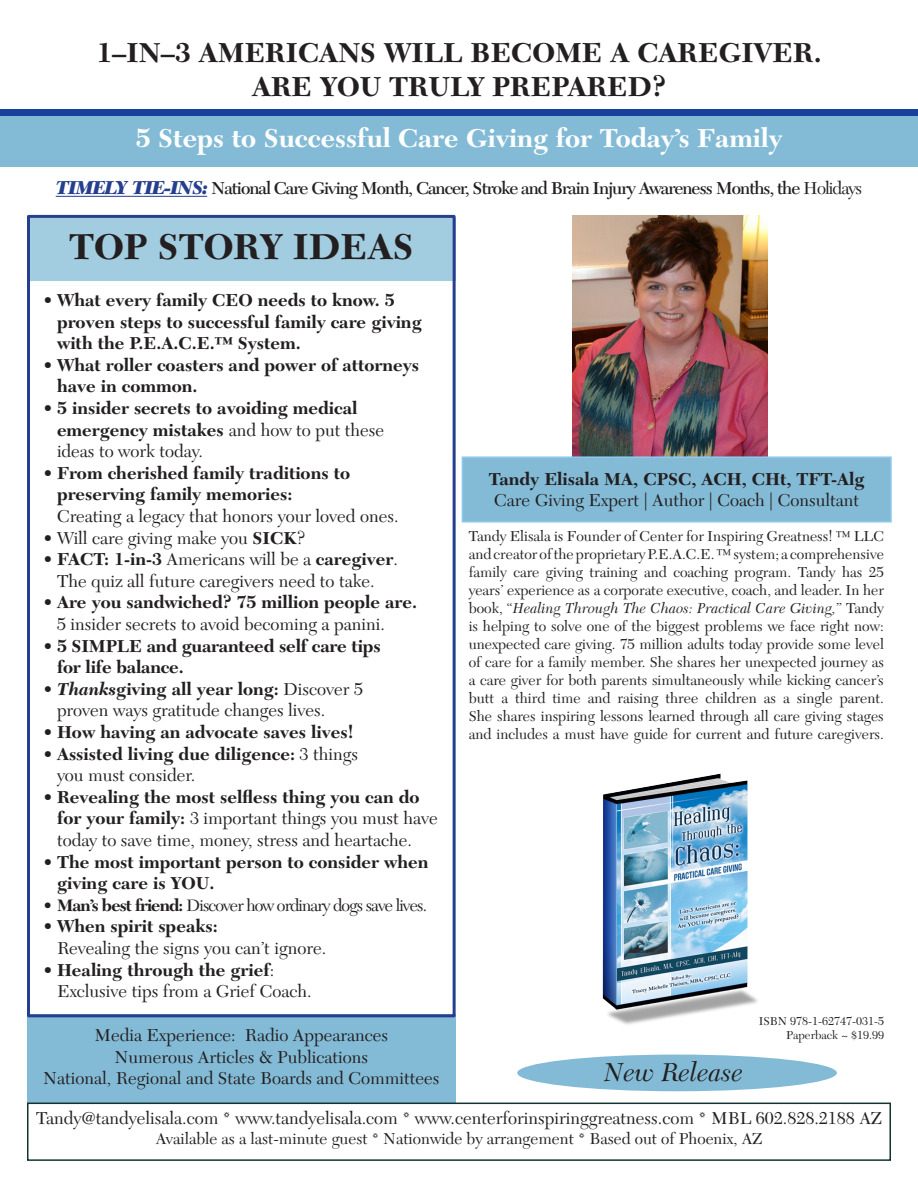
<style>
.page{position:relative;width:918px;height:1188px;background:#fff}
.page>*{position:absolute;margin:0;border:0;box-sizing:border-box;transform-origin:0 0}
.t1{font:700 37.5px "New Caledonia LT Std";color:#231f20}
.t2{font:700 28.5px/34.2px "New Caledonia LT Std";color:#231f20;text-align:center}
.t3{font:700 27px "New Caledonia LT Std";color:#fff}
.t4{font:italic 27px "New Caledonia LT Std";color:#231f20}
.t5{font:18px/21.6px "New Caledonia LT Std";color:#231f20}
.t6{font:700 18px/21.6px "New Caledonia LT Std";color:#231f20}
.t7{font:600 18px "New Caledonia LT Std";letter-spacing:-.05em;color:#231f20}
.t8{font:17.25px "New Caledonia LT Std";letter-spacing:-.05em;color:#231f20}
.t9{font:16.5px "New Caledonia LT Std";color:#231f20}
.t10{font:15px/18px "New Caledonia LT Std";color:#231f20;text-align:justify}
.t11{font:12px/14.4px "New Caledonia LT Std";color:#231f20;text-align:right}
.s1{font-weight:900;font-style:italic;font-size:19.5px;color:#253f8e}
.s2{font-weight:400}
.s3{font-weight:700}
.s4{font-weight:700;font-style:italic}
.s5{font-style:italic}
</style>
<div class="page">
<div style="left:27px;top:1014px;width:429px;height:89px;background:#83bbd6"></div>
<div style="left:0;top:114px;width:918px;height:52px;background:#83bbd6"></div>
<hr style="left:56px;top:196px;width:151px;height:1px;background:#253f8e">
<img style="left:602px;top:773px;width:156px;height:252px">
<img style="left:572px;top:216px;width:195px;height:240px">
<div style="left:462px;top:457px;width:429px;height:65px;background:#83bbd6"></div>
<div style="left:462px;top:456px;width:430px;height:67px;border:2px solid #8ccaef"></div>
<div style="left:27px;top:218px;width:429px;height:62px;background:#a2cce0"></div>
<div style="left:27px;top:215px;width:429px;height:802px;border:3px solid #253f8e"></div>
<div style="left:27px;top:1103px;width:864px;height:58px;border:2px solid #123331"></div>
<div style="left:0;top:109px;width:918px;height:7px;background:#19419b"></div>
<div style="left:517px;top:1055px;width:320px;height:36px;background:#83bbd6;border-radius:50%"></div>
<h2 class="t2" style="left:96px;top:36px;width:727px">1–IN–3 AMERICANS WILL BECOME A CAREGIVER.<br>ARE YOU TRULY PREPARED?</h2>
<h3 class="t3" style="left:136px;top:122px;width:648px">5 Steps to Successful Care Giving for Today’s Family</h3>
<p class="t7" style="left:56px;top:178px;width:808px"><span class="s1">TIMELY TIE-INS:</span> National Care Giving Month, Cancer, Stroke and Brain Injury Awareness Months, the <span class="s2">Holidays</span></p>
<h1 class="t1" style="left:69px;top:225px;width:346px">TOP STORY IDEAS</h1>
<p class="t6" style="left:57px;top:290px;width:366px;text-indent:-14px">• What every family CEO needs to know. 5 proven steps to successful family care giving with the P.E.A.C.E.™ System.</p>
<p class="t6" style="left:57px;top:354px;width:364px;text-indent:-14px">• What roller coasters and power of attorneys have in common.</p>
<p class="t6" style="left:57px;top:398px;width:329px;text-indent:-14px">• 5 insider secrets to avoiding medical emergency mistakes <span class="s2">and how to put these ideas to work today.</span></p>
<p class="t6" style="left:57px;top:462px;width:295px;text-indent:-14px">• From cherished family traditions to preserving family memories:</p>
<p class="t5" style="left:57px;top:506px;width:343px">Creating a legacy that honors your loved ones.</p>
<p class="t5" style="left:44px;top:527px;width:263px">• Will care giving make you <span class="s3">SICK</span>?</p>
<p class="t5" style="left:44px;top:549px;width:356px;text-align:center"><span class="s3">• FACT: 1-in-3</span> Americans will be a <span class="s3">caregiver</span>.<br>The quiz all future caregivers need to take.</p>
<p class="t6" style="left:44px;top:592px;width:375px">• Are you sandwiched? 75 million people are.</p>
<p class="t5" style="left:57px;top:614px;width:329px">5 insider secrets to avoid becoming a panini.</p>
<p class="t6" style="left:57px;top:635px;width:325px;text-indent:-14px">• 5 SIMPLE and guaranteed self care tips for life balance.</p>
<p class="t5" style="left:57px;top:679px;width:307px;text-indent:-14px"><span class="s4">• Thanks</span><span class="s3">giving all year long:</span> Discover 5 proven ways gratitude changes lives.</p>
<p class="t6" style="left:44px;top:722px;width:311px">• How having an advocate saves lives!</p>
<p class="t6" style="left:57px;top:743px;width:302px;text-indent:-14px">• Assisted living due diligence: <span class="s2">3 things you must consider.</span></p>
<p class="t5" style="left:57px;top:787px;width:382px;text-indent:-14px"><span class="s3">• Revealing the most selfless thing you can do for your family:</span> 3 important things you must have today to save time, money, stress and heartache.</p>
<p class="t6" style="left:57px;top:851px;width:373px;text-indent:-14px">• The most important person to consider when giving care is YOU.</p>
<p class="t8" style="left:44px;top:895px;width:385px"><span class="s3">• Man’s best friend:</span> Discover how ordinary dogs save lives.</p>
<p class="t6" style="left:44px;top:916px;width:176px">• When spirit speaks:</p>
<p class="t5" style="left:57px;top:938px;width:271px">Revealing the signs you can’t ignore.</p>
<p class="t5" style="left:57px;top:959px;width:256px;text-indent:-14px"><span class="s3">• Healing through the grief</span>:<br>Exclusive tips from a Grief Coach.</p>
<p class="t5" style="left:43px;top:1025px;width:398px;text-align:center">Media Experience: Radio Appearances<br>Numerous Articles &amp; Publications<br>National, Regional and State Boards and Committees</p>
<p class="t6" style="left:489px;top:468px;width:377px">Tandy Elisala MA, CPSC, ACH, CHt, TFT-Alg</p>
<p class="t5" style="left:494px;top:490px;width:366px">Care Giving Expert | Author | Coach | Consultant</p>
<p class="t10" style="left:469px;top:527px;width:417px">Tandy Elisala is Founder of Center for Inspiring Greatness! ™ LLC and creator of the proprietary P.E.A.C.E. ™ system; a comprehensive family care giving training and coaching program. Tandy has 25 years’ experience as a corporate executive, coach, and leader. In her book, “<span class="s5">Healing Through The Chaos: Practical Care Giving,</span>” Tandy is helping to solve one of the biggest problems we face right now: unexpected care giving. 75 million adults today provide some level of care for a family member. She shares her unexpected journey as a care giver for both parents simultaneously while kicking cancer’s butt a third time and raising three children as a single parent.<br>She shares inspiring lessons learned through all care giving stages and includes a must have guide for current and future caregivers.</p>
<h3 class="t4" style="left:604px;top:1058px;width:141px">New Release</h3>
<p class="t11" style="left:759px;top:1014px;width:127px">ISBN 978-1-62747-031-5<br>Paperback ~ $19.99</p>
<p class="t5" style="left:36px;top:1108px;width:847px">Tandy@tandyelisala.com * www.tandyelisala.com * www.centerforinspiringgreatness.com * MBL 602.828.2188 AZ</p>
<p class="t9" style="left:156px;top:1129px;width:608px">Available as a last-minute guest * Nationwide by arrangement * Based out of Phoenix, AZ</p>
</div>
